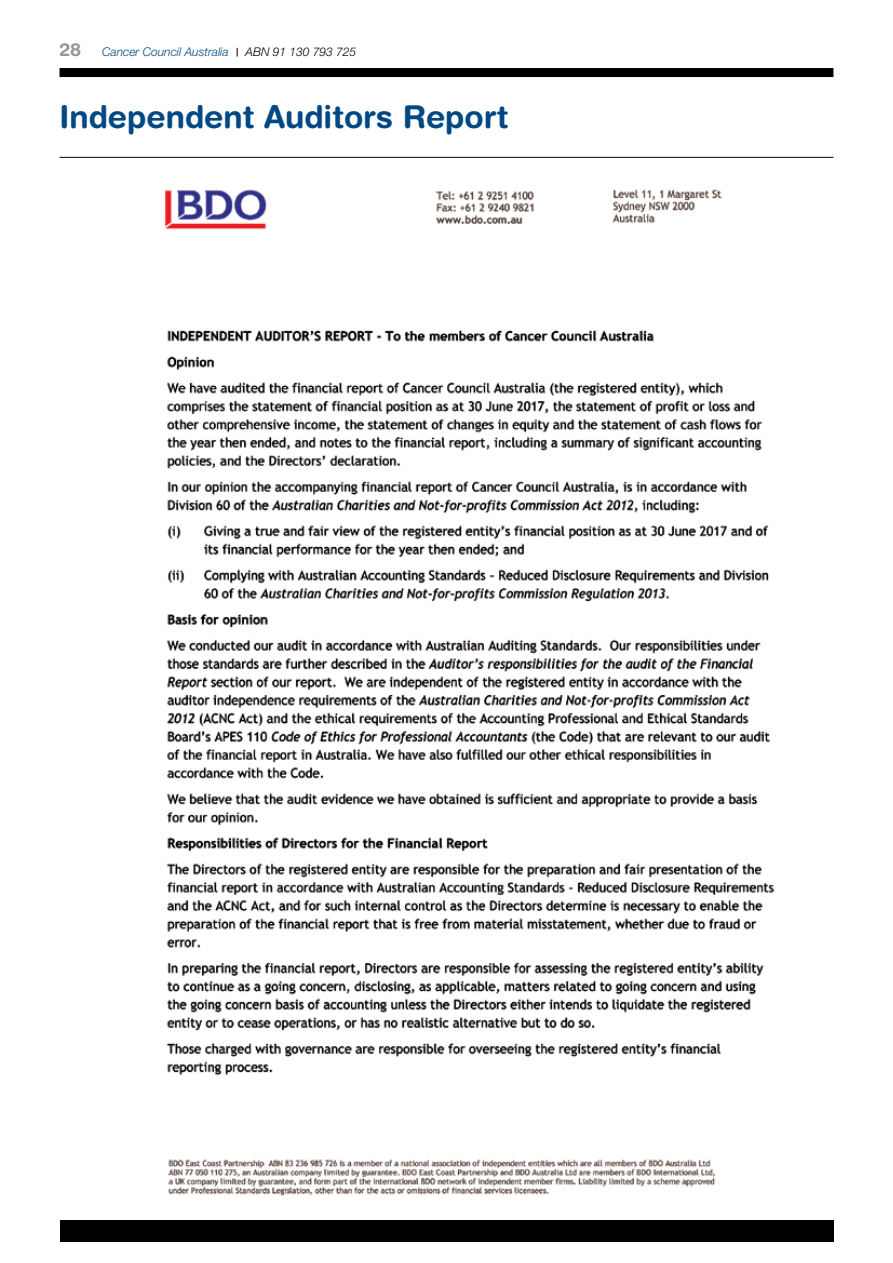
<style>
.page{position:relative;width:893px;height:1263px;background:#fff}
.page>*{position:absolute;margin:0;border:0;box-sizing:border-box;transform-origin:0 0}
.t1{font:700 31.5px "Helvetica Rounded";color:#004883}
.t2{font:italic 300 12px "Helvetica Neue";color:#004883}
.t3{font:italic 300 12px "Helvetica Neue";color:#000}
.s1{font-family:"Helvetica Rounded";font-weight:700;font-style:normal;font-size:18px;color:#939598}
</style>
<div class="page">
<div style="left:60px;top:68px;width:773px;height:9px;background:#000"></div>
<hr style="left:60px;top:157px;width:773px;height:1px;background:#000">
<div style="left:60px;top:1220px;width:773px;height:22px;background:#000"></div>
<img style="left:164px;top:189px;width:611px;height:1007px">
<p class="t2" style="left:60px;top:45px;width:171px"><span class="s1">28</span> Cancer Council Australia</p>
<p class="t3" style="left:245px;top:45px;width:112px">ABN 91 130 793 725</p>
<p class="t1" style="left:60px;top:98px;width:450px">Independent Auditors Report</p>
</div>
